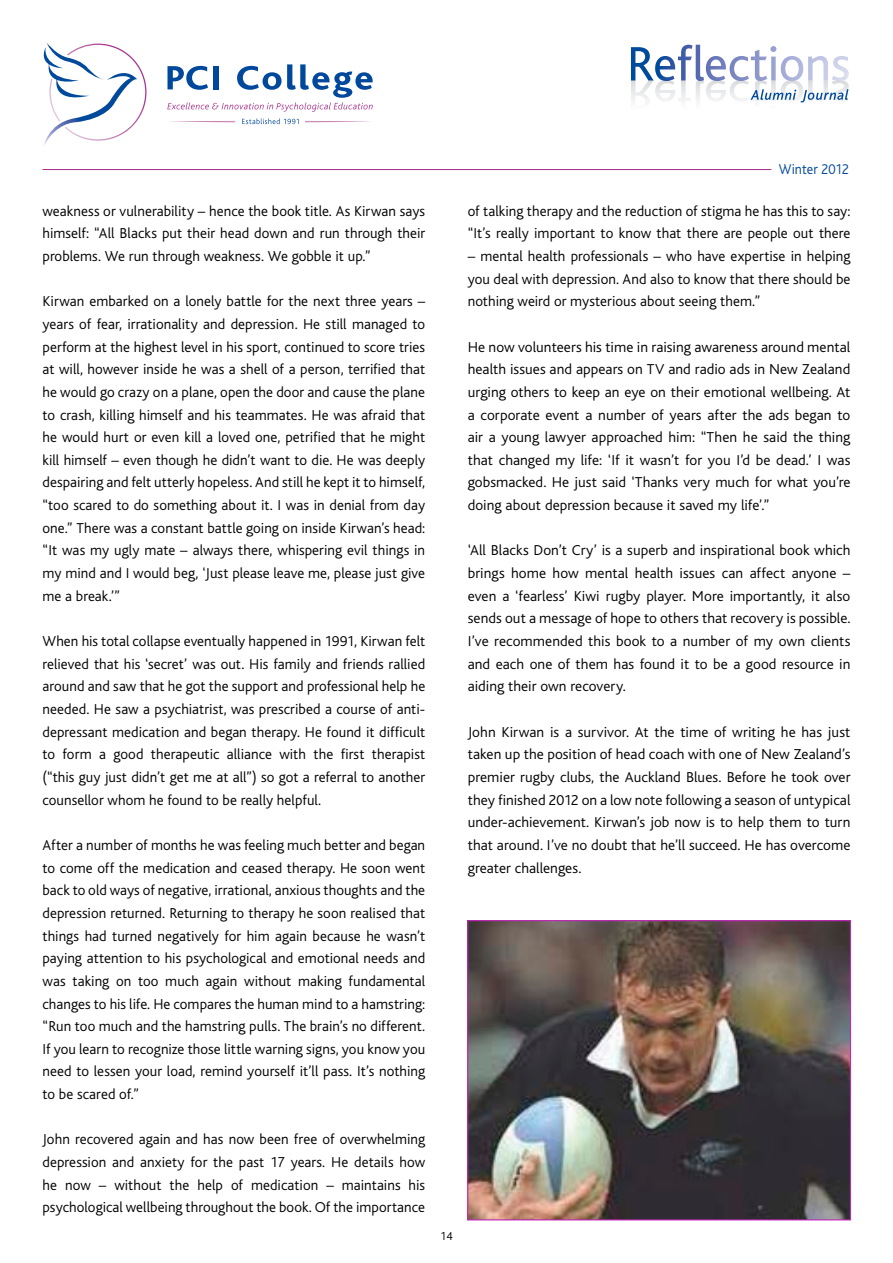
<style>
.page{position:relative;width:893px;height:1263px;background:#fff}
.page>*{position:absolute;margin:0;border:0;box-sizing:border-box;transform-origin:0 0}
.t1{font:300 15px/22.6px "Bliss";letter-spacing:.005em;color:#000;text-align:justify}
.t2{font:300 14.7px "Bliss";color:#00499c;scale:.95 1}
.t3{font:300 12px "Bliss";color:#000}
</style>
<div class="page">
<hr style="left:43px;top:169px;width:728px;height:1px;background:#a9358f">
<svg style="left:631px;top:45px;width:218px;height:58px"></svg>
<svg style="left:43px;top:43px;width:103px;height:102px"></svg>
<svg style="left:242px;top:118px;width:57px;height:6px"></svg>
<svg style="left:170px;top:121px;width:65px;height:1px"></svg>
<svg style="left:305px;top:121px;width:65px;height:1px"></svg>
<svg style="left:167px;top:64px;width:206px;height:48px"></svg>
<img style="left:469px;top:922px;width:380px;height:296px">
<div style="left:467px;top:920px;width:384px;height:300px;border:1px solid #c127b9"></div>
<p class="t1" style="left:43px;top:200px;width:384px">weakness or vulnerability – hence the book title. As Kirwan says himself: “All Blacks put their head down and run through their problems. We run through weakness. We gobble it up.”</p>
<p class="t1" style="left:43px;top:290px;width:384px">Kirwan embarked on a lonely battle for the next three years – years of fear, irrationality and depression. He still managed to perform at the highest level in his sport, continued to score tries at will, however inside he was a shell of a person, terrified that he would go crazy on a plane, open the door and cause the plane to crash, killing himself and his teammates. He was afraid that he would hurt or even kill a loved one, petrified that he might kill himself – even though he didn’t want to die. He was deeply despairing and felt utterly hopeless. And still he kept it to himself, “too scared to do something about it. I was in denial from day one.” There was a constant battle going on inside Kirwan’s head: “It was my ugly mate – always there, whispering evil things in my mind and I would beg, ‘Just please leave me, please just give me a break.’”</p>
<p class="t1" style="left:43px;top:630px;width:384px">When his total collapse eventually happened in 1991, Kirwan felt relieved that his ‘secret’ was out. His family and friends rallied around and saw that he got the support and professional help he needed. He saw a psychiatrist, was prescribed a course of anti&shy;depressant medication and began therapy. He found it difficult to form a good therapeutic alliance with the first therapist (“this guy just didn’t get me at all”) so got a referral to another counsellor whom he found to be really helpful.</p>
<p class="t1" style="left:43px;top:834px;width:384px">After a number of months he was feeling much better and began to come off the medication and ceased therapy. He soon went back to old ways of negative, irrational, anxious thoughts and the depression returned. Returning to therapy he soon realised that things had turned negatively for him again because he wasn’t paying attention to his psychological and emotional needs and was taking on too much again without making fundamental changes to his life. He compares the human mind to a hamstring: “Run too much and the hamstring pulls. The brain’s no different.<br>If you learn to recognize those little warning signs, you know you need to lessen your load, remind yourself it’ll pass. It’s nothing to be scared of.”</p>
<p class="t1" style="left:43px;top:1128px;width:384px">John recovered again and has now been free of overwhelming depression and anxiety for the past 17 years. He details how he now – without the help of medication – maintains his psychological wellbeing throughout the book. Of the importance</p>
<p class="t2" style="left:779px;top:161px;width:76px">Winter 2012</p>
<p class="t1" style="left:468px;top:200px;width:384px">of talking therapy and the reduction of stigma he has this to say: “It’s really important to know that there are people out there</p>
<p class="t1" style="left:468px;top:245px;width:384px">– mental health professionals – who have expertise in helping you deal with depression. And also to know that there should be nothing weird or mysterious about seeing them.”</p>
<p class="t1" style="left:468px;top:336px;width:384px">He now volunteers his time in raising awareness around mental health issues and appears on TV and radio ads in New Zealand urging others to keep an eye on their emotional wellbeing. At a corporate event a number of years after the ads began to air a young lawyer approached him: “Then he said the thing that changed my life: ‘If it wasn’t for you I’d be dead.’ I was gobsmacked. He just said ‘Thanks very much for what you’re doing about depression because it saved my life’.”</p>
<p class="t1" style="left:468px;top:539px;width:384px">‘All Blacks Don’t Cry’ is a superb and inspirational book which brings home how mental health issues can affect anyone – even a ‘fearless’ Kiwi rugby player. More importantly, it also sends out a message of hope to others that recovery is possible.<br>I’ve recommended this book to a number of my own clients and each one of them has found it to be a good resource in aiding their own recovery.</p>
<p class="t1" style="left:468px;top:721px;width:384px">John Kirwan is a survivor. At the time of writing he has just taken up the position of head coach with one of New Zealand’s premier rugby clubs, the Auckland Blues. Before he took over they finished 2012 on a low note following a season of untypical under-achievement. Kirwan’s job now is to help them to turn that around. I’ve no doubt that he’ll succeed. He has overcome greater challenges.</p>
<p class="t3" style="left:440px;top:1230px;width:14px">14</p>
</div>
